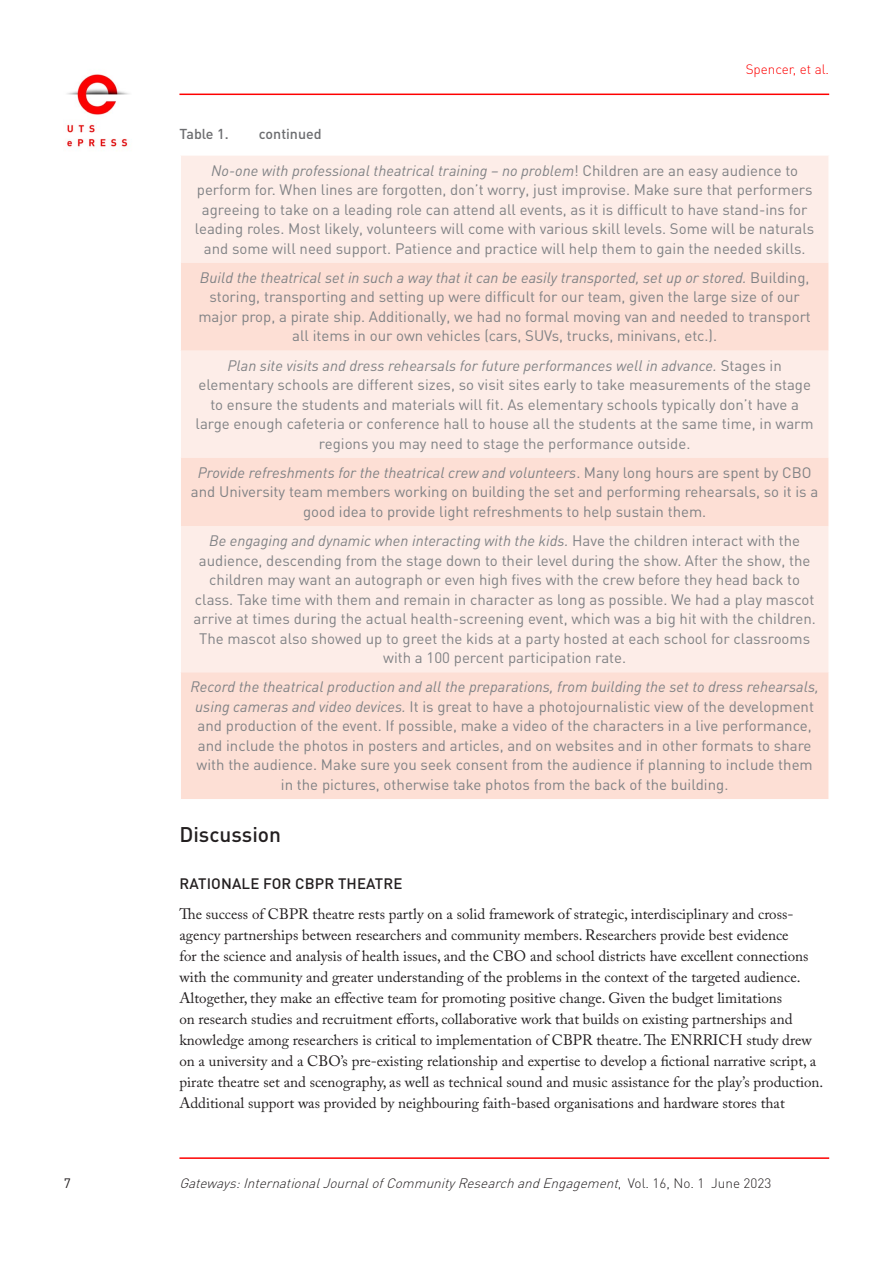
<style>
.page{position:relative;width:893px;height:1263px;background:#fff}
.page>*{position:absolute;margin:0;border:0;box-sizing:border-box;transform-origin:0 0}
.t1{font:500 21px "DIN Pro";color:#231f20}
.t2{font:15px/19.5px "DIN";color:#808285;text-align:center}
.t3{font:15px/21px "Adobe Caslon Pro";color:#231f20}
.t4{font:500 15px "DIN Pro";letter-spacing:.01em;color:#231f20}
.t5{font:500 14.25px "DIN";color:#6c6d70}
.t6{font:italic 300 13.5px "DIN Pro";color:#231f20}
.t7{font:300 13.5px "DIN Pro";color:#fe0000}
.t8{font:13.5px "DIN Pro";color:#231f20}
.s1{font-style:italic}
.s2{font-style:normal}
</style>
<div class="page">
<hr style="left:179px;top:1157px;width:650px;height:2px;background:#fe0000">
<div style="left:181px;top:156px;width:647px;height:107px;background:#fdede8"></div>
<svg style="left:181px;top:263px;width:647px;height:536px;background:#fde5de"></svg>
<img style="left:66px;top:74px;width:63px;height:74px">
<hr style="left:179px;top:94px;width:650px;height:1px;background:#fe0000">
<p class="t5" style="left:179px;top:124px;width:51px">Table 1.</p>
<p class="t5" style="left:259px;top:124px;width:64px">continued</p>
<p class="t7" style="left:746px;top:60px;width:85px">Spencer, et al.</p>
<p class="t2" style="left:195px;top:161px;width:621px"><span class="s1">No-one with professional theatrical training – no problem</span>! Children are an easy audience to perform for. When lines are forgotten, don’t worry, just improvise. Make sure that performers agreeing to take on a leading role can attend all events, as it is difficult to have stand-ins for leading roles. Most likely, volunteers will come with various skill levels. Some will be naturals and some will need support. Patience and practice will help them to gain the needed skills.</p>
<p class="t2" style="left:198px;top:268px;width:614px"><span class="s1">Build the theatrical set in such a way that it can be easily transported, set up or stored.</span> Building, storing, transporting and setting up were difficult for our team, given the large size of our major prop, a pirate ship. Additionally, we had no formal moving van and needed to transport all items in our own vehicles (cars, SUVs, trucks, minivans, etc.).</p>
<p class="t2" style="left:196px;top:356px;width:620px"><span class="s1">Plan site visits and dress rehearsals for future performances well in advance.</span> Stages in elementary schools are different sizes, so visit sites early to take measurements of the stage to ensure the students and materials will fit. As elementary schools typically don’t have a large enough cafeteria or conference hall to house all the students at the same time, in warm regions you may need to stage the performance outside.</p>
<p class="t2" style="left:191px;top:463px;width:629px"><span class="s1">Provide refreshments for the theatrical crew and volunteers</span>. Many long hours are spent by CBO and University team members working on building the set and performing rehearsals, so it is a good idea to provide light refreshments to help sustain them.</p>
<p class="t2" style="left:193px;top:531px;width:624px"><span class="s1">Be engaging and dynamic when interacting with the kids.</span> Have the children interact with the audience, descending from the stage down to their level during the show. After the show, the children may want an autograph or even high fives with the crew before they head back to class. Take time with them and remain in character as long as possible. We had a play mascot arrive at times during the actual health-screening event, which was a big hit with the children.<br>The mascot also showed up to greet the kids at a party hosted at each school for classrooms with a 100 percent participation rate.</p>
<p class="t2" style="left:190px;top:677px;width:630px"><span class="s1">Record the theatrical production and all the preparations, from building the set to dress rehearsals, using cameras and video devices.</span> It is great to have a photojournalistic view of the development and production of the event. If possible, make a video of the characters in a live performance, and include the photos in posters and articles, and on websites and in other formats to share with the audience. Make sure you seek consent from the audience if planning to include them in the pictures, otherwise take photos from the back of the building.</p>
<h1 class="t1" style="left:179px;top:820px;width:103px">Discussion</h1>
<p class="t4" style="left:180px;top:874px;width:224px">RATIONALE FOR CBPR THEATRE</p>
<p class="t3" style="left:179px;top:903px;width:645px">The success of CBPR theatre rests partly on a solid framework of strategic, interdisciplinary and cross&shy;agency partnerships between researchers and community members. Researchers provide best evidence<br>for the science and analysis of health issues, and the CBO and school districts have excellent connections with the community and greater understanding of the problems in the context of the targeted audience.<br>Altogether, they make an effective team for promoting positive change. Given the budget limitations<br>on research studies and recruitment efforts, collaborative work that builds on existing partnerships and knowledge among researchers is critical to implementation of CBPR theatre. The ENRRICH study drew on a university and a CBO’s pre-existing relationship and expertise to develop a fictional narrative script, a pirate theatre set and scenography, as well as technical sound and music assistance for the play’s production.<br>Additional support was provided by neighbouring faith-based organisations and hardware stores that</p>
<p class="t8" style="left:64px;top:1174px;width:9px">7</p>
<p class="t6" style="left:179px;top:1174px;width:593px">Gateways:InternationalJournalofCommunityResearchandEngagement<span class="s2">, Vo l . 1 6 , N o . 1 J u n e 2 0 2 3</span></p>
</div>
